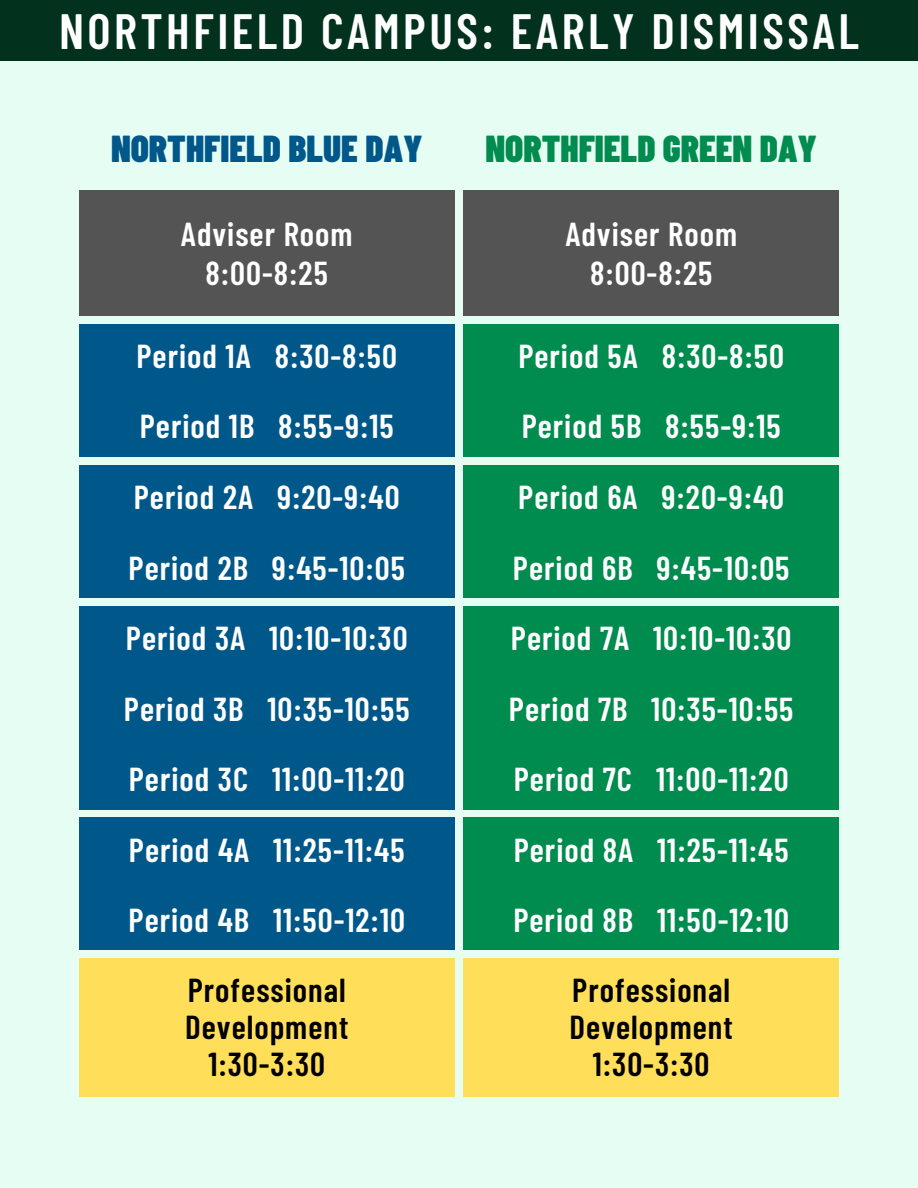
<style>
.page{position:relative;width:918px;height:1188px;background:#e6fdf3}
.page>*{position:absolute;margin:0;border:0;box-sizing:border-box;transform-origin:0 0}
.t1{font:600 49.5px "Barlow Condensed";letter-spacing:.07em;color:#fff}
.t2{font:900 37.5px "Barlow Condensed";color:#008c4f}
.t3{font:900 37.5px "Barlow Condensed";color:#00588a}
.t4{font:600 33.15px/70.5px "Barlow Condensed";letter-spacing:.03em;color:#fff;text-align:center}
.t5{font:600 33.15px/37.2px "Barlow Condensed";letter-spacing:.03em;color:#000;text-align:center}
</style>
<div class="page">
<div style="left:0;top:0;width:918px;height:61px;background:#02321d"></div>
<div style="left:79px;top:190px;width:376px;height:126px;background:#545454"></div>
<div style="left:79px;top:324px;width:376px;height:133px;background:#00588a"></div>
<div style="left:79px;top:465px;width:376px;height:132px;background:#00588a"></div>
<div style="left:79px;top:606px;width:376px;height:203px;background:#00588a"></div>
<div style="left:79px;top:817px;width:376px;height:133px;background:#00588a"></div>
<div style="left:79px;top:958px;width:376px;height:139px;background:#ffde59"></div>
<div style="left:463px;top:190px;width:376px;height:126px;background:#545454"></div>
<div style="left:463px;top:324px;width:376px;height:133px;background:#008c4f"></div>
<div style="left:463px;top:465px;width:376px;height:132px;background:#008c4f"></div>
<div style="left:463px;top:606px;width:376px;height:203px;background:#008c4f"></div>
<div style="left:463px;top:817px;width:376px;height:133px;background:#008c4f"></div>
<div style="left:463px;top:958px;width:376px;height:139px;background:#ffde59"></div>
<h1 class="t1" style="left:59px;top:0;width:801px">NORTHFIELD CAMPUS: EARLY DISMISSAL</h1>
<p class="t3" style="left:111px;top:125px;width:313px">NORTHFIELD BLUE DAY</p>
<p class="t2" style="left:486px;top:125px;width:333px">NORTHFIELD GREEN DAY</p>
<p class="t4" style="left:181px;top:213px;width:173px;line-height:39.3px">Adviser Room<br>8:00-8:25</p>
<p class="t4" style="left:124px;top:320px;width:287px">Period 1A 8:30-8:50<br>Period 1B 8:55-9:15<br>Period 2A 9:20-9:40<br>Period 2B 9:45-10:05<br>Period 3A 10:10-10:30<br>Period 3B 10:35-10:55<br>Period 3C 11:00-11:20<br>Period 4A 11:25-11:45<br>Period 4B 11:50-12:10</p>
<p class="t5" style="left:185px;top:970px;width:165px">Professional<br>Development<br>1:30-3:30</p>
<p class="t4" style="left:565px;top:213px;width:173px;line-height:39.3px">Adviser Room<br>8:00-8:25</p>
<p class="t4" style="left:509px;top:320px;width:286px">Period 5A 8:30-8:50<br>Period 5B 8:55-9:15<br>Period 6A 9:20-9:40<br>Period 6B 9:45-10:05<br>Period 7A 10:10-10:30<br>Period 7B 10:35-10:55<br>Period 7C 11:00-11:20<br>Period 8A 11:25-11:45<br>Period 8B 11:50-12:10</p>
<p class="t5" style="left:570px;top:970px;width:165px">Professional<br>Development<br>1:30-3:30</p>
</div>
